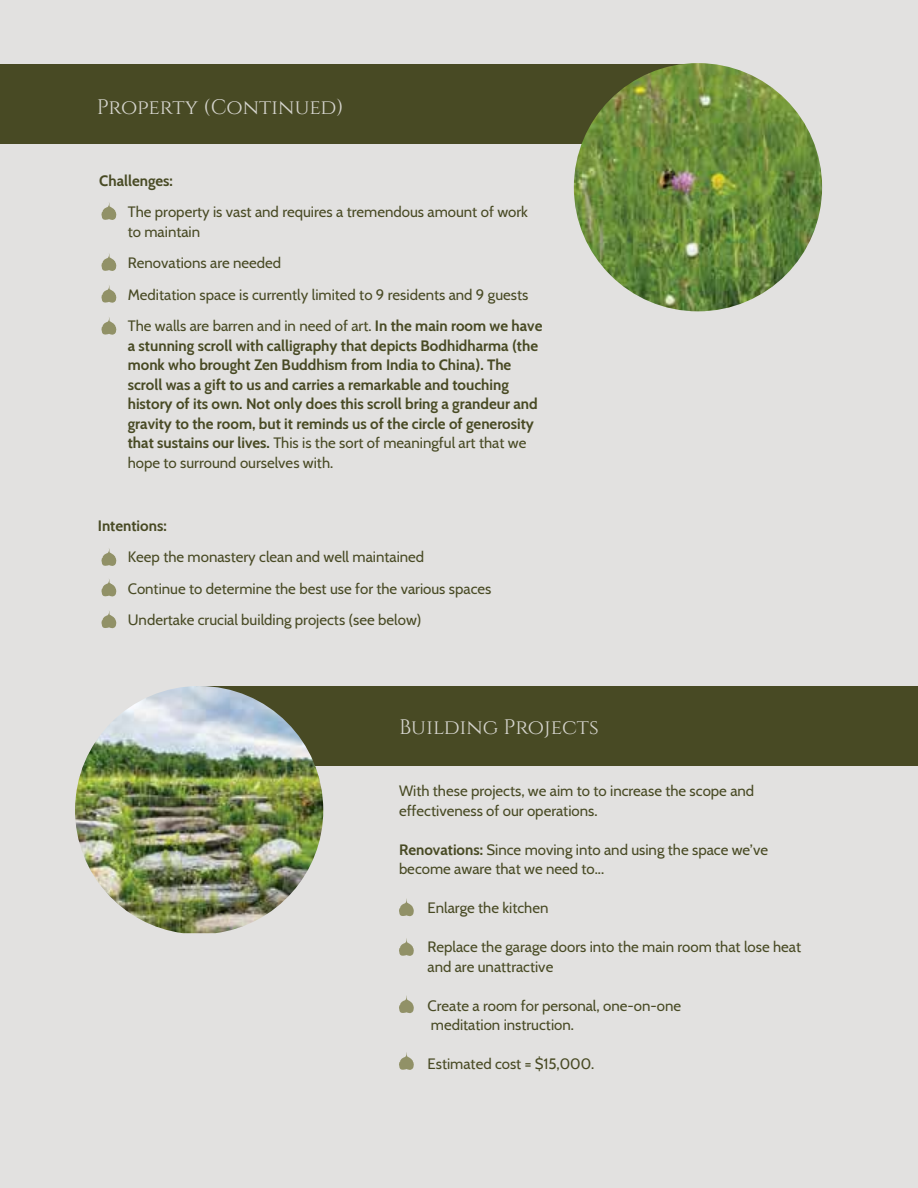
<style>
.page{position:relative;width:918px;height:1188px;background:#e2e1e0}
.page>*{position:absolute;margin:0;border:0;box-sizing:border-box;transform-origin:0 0}
.t1{font:21px "Cinzel";color:#d5d4cd}
.t2{font:15px/19.5px "Cabin";color:#484a24}
.t3{font:700 15px/19.5px "Cabin";color:#484a24}
.s1{font-weight:700}
.s2{font-weight:400}
</style>
<div class="page">
<div style="left:197px;top:687px;width:721px;height:79px;background:#484a24"></div>
<div style="left:0;top:64px;width:708px;height:80px;background:#484a24"></div>
<svg style="left:399px;top:898px;width:15px;height:19px"></svg>
<svg style="left:399px;top:938px;width:15px;height:18px"></svg>
<svg style="left:399px;top:995px;width:15px;height:18px"></svg>
<svg style="left:399px;top:1052px;width:15px;height:18px"></svg>
<svg style="left:101px;top:202px;width:16px;height:18px"></svg>
<svg style="left:101px;top:253px;width:16px;height:18px"></svg>
<svg style="left:101px;top:285px;width:16px;height:18px"></svg>
<svg style="left:101px;top:317px;width:16px;height:18px"></svg>
<svg style="left:101px;top:548px;width:16px;height:18px"></svg>
<svg style="left:101px;top:579px;width:16px;height:18px"></svg>
<svg style="left:101px;top:611px;width:16px;height:18px"></svg>
<img style="left:574px;top:63px;width:248px;height:248px;border-radius:124px">
<img style="left:75px;top:686px;width:248px;height:247px">
<h1 class="t1" style="left:97px;top:94px;width:248px">Property (Continued)</h1>
<p class="t3" style="left:99px;top:171px;width:75px">Challenges:</p>
<p class="t2" style="left:128px;top:202px;width:402px">The property is vast and requires a tremendous amount of work to maintain</p>
<p class="t2" style="left:128px;top:247px;width:416px;line-height:31.5px">Renovations are needed<br>Meditation space is currently limited to 9 residents and 9 guests<br>The walls are barren and in need of art. <span class="s1">In the main room we have</span></p>
<p class="t3" style="left:128px;top:336px;width:412px">a stunning scroll with calligraphy that depicts Bodhidharma (the monk who brought Zen Buddhism from India to China). The scroll was a gift to us and carries a remarkable and touching history of its own. Not only does this scroll bring a grandeur and gravity to the room, but it reminds us of the circle of generosity that sustains our lives. <span class="s2">This is the sort of meaningful art that we hope to surround ourselves with.</span></p>
<p class="t3" style="left:98px;top:516px;width:70px">Intentions:</p>
<p class="t2" style="left:128px;top:541px;width:365px;line-height:31.5px">Keep the monastery clean and well maintained<br>Continue to determine the best use for the various spaces<br>Undertake crucial building projects (see below)</p>
<h1 class="t1" style="left:399px;top:713px;width:201px">Building Projects</h1>
<p class="t2" style="left:399px;top:781px;width:357px">With these projects, we aim to to increase the scope and effectiveness of our operations.</p>
<p class="t2" style="left:399px;top:840px;width:371px"><span class="s1">Renovations:</span> Since moving into and using the space we’ve become aware that we need to...</p>
<p class="t2" style="left:428px;top:898px;width:122px">Enlarge the kitchen</p>
<p class="t2" style="left:428px;top:937px;width:375px">Replace the garage doors into the main room that lose heat and are unattractive</p>
<p class="t2" style="left:428px;top:996px;width:255px">Create a room for personal, one-on-one meditation instruction.</p>
<p class="t2" style="left:428px;top:1054px;width:168px">Estimated cost = $15,000.</p>
</div>
